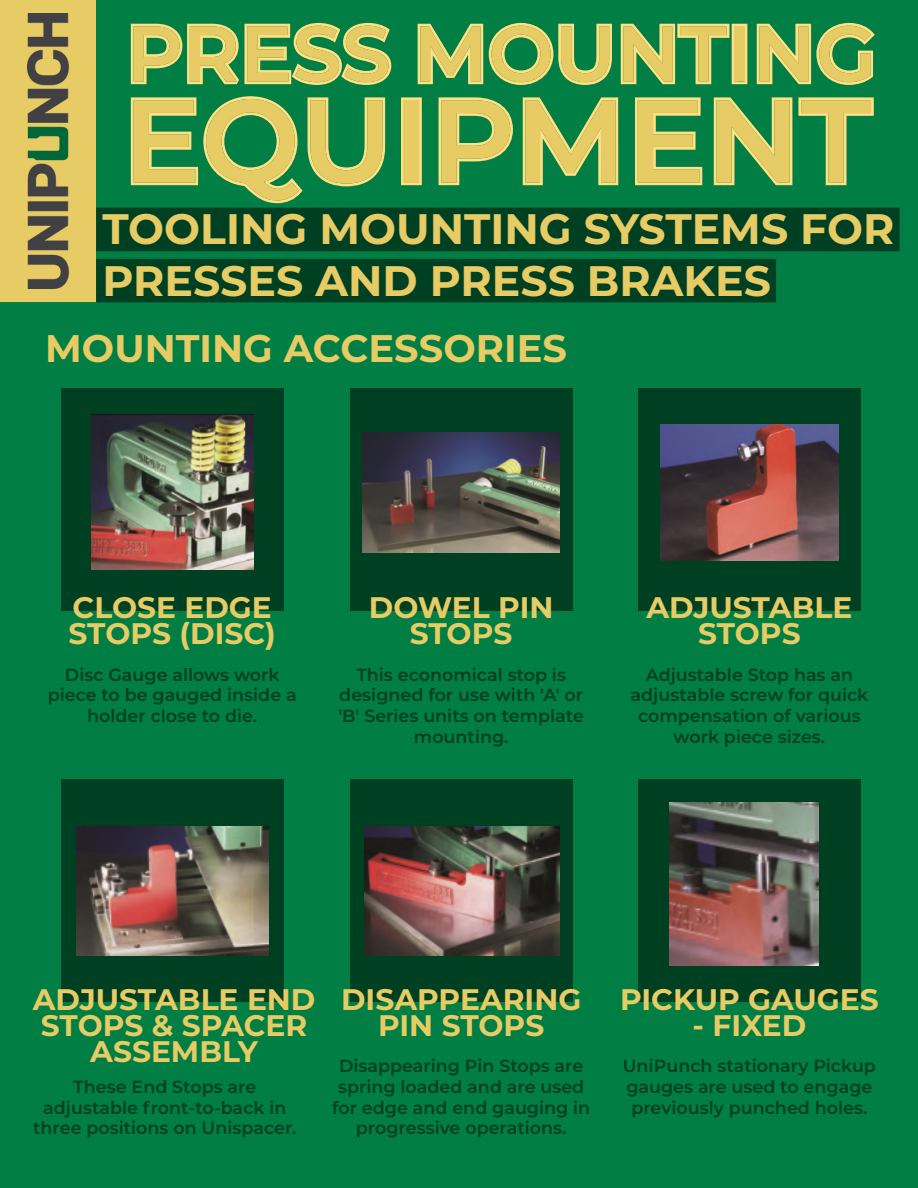
<style>
.page{position:relative;width:918px;height:1188px;background:#007e44}
.page>*{position:absolute;margin:0;border:0;box-sizing:border-box;transform-origin:0 0}
.t1{font:600 117.6px "Montserrat";color:#e7cb65}
.t2{font:600 78.6px "Montserrat";color:#e7cb65}
.t3{font:700 42.6px/51.2px "Montserrat";color:#e7cb65}
.t4{font:700 38.4px "Montserrat";color:#e7cb65}
.t5{font:700 29.7px/26.1px "Montserrat";color:#e7cb65;text-align:center}
.t6{font:600 17.55px/20.9px "Montserrat";color:#004022;text-align:center}
</style>
<div class="page">
<svg style="left:96px;top:208px;width:803px;height:94px;background:#004927"></svg>
<div style="left:0;top:0;width:96px;height:302px;background:#e7cb65"></div>
<img style="left:27px;top:14px;width:43px;height:275px">
<svg style="left:131px;top:23px;width:744px;height:180px"></svg>
<div style="left:61px;top:388px;width:222px;height:223px;background:#004022"></div>
<div style="left:350px;top:388px;width:222px;height:223px;background:#004022"></div>
<div style="left:638px;top:388px;width:222px;height:223px;background:#004022"></div>
<img style="left:91px;top:414px;width:162px;height:156px">
<img style="left:363px;top:432px;width:197px;height:120px">
<img style="left:661px;top:425px;width:177px;height:135px">
<div style="left:61px;top:780px;width:222px;height:222px;background:#004022"></div>
<div style="left:350px;top:780px;width:222px;height:222px;background:#004022"></div>
<div style="left:638px;top:780px;width:222px;height:222px;background:#004022"></div>
<img style="left:76px;top:827px;width:192px;height:128px">
<img style="left:364px;top:827px;width:196px;height:128px">
<img style="left:669px;top:802px;width:150px;height:163px">
<h2 class="t2" style="left:126px;top:-2px;width:751px">PRESS MOUNTING</h2>
<h1 class="t1" style="left:123px;top:57px;width:750px">EQUIPMENT</h1>
<h3 class="t3" style="left:102px;top:202px;width:793px">TOOLING MOUNTING SYSTEMS FOR<br>PRESSES AND PRESS BRAKES</h3>
<h3 class="t4" style="left:45px;top:320px;width:523px">MOUNTING ACCESSORIES</h3>
<h3 class="t5" style="left:69px;top:593px;width:209px;text-align:left">CLOSE EDGE<br>STOPS (DISC)</h3>
<p class="t6" style="left:48px;top:663px;width:250px">Disc Gauge allows work piece to be gauged inside a holder close to die.</p>
<h3 class="t5" style="left:369px;top:593px;width:186px">DOWEL PIN<br>STOPS</h3>
<p class="t6" style="left:338px;top:663px;width:247px">This economical stop is designed for use with 'A' or 'B' Series units on template mounting.</p>
<h3 class="t5" style="left:646px;top:593px;width:207px">ADJUSTABLE<br>STOPS</h3>
<p class="t6" style="left:630px;top:663px;width:239px">Adjustable Stop has an adjustable screw for quick compensation of various work piece sizes.</p>
<h3 class="t5" style="left:33px;top:985px;width:284px">ADJUSTABLE END<br>STOPS &amp; SPACER<br>ASSEMBLY</h3>
<p class="t6" style="left:33px;top:1075px;width:265px">These End Stops are adjustable front-to-back in three positions on Unispacer.</p>
<h3 class="t5" style="left:341px;top:985px;width:242px">DISAPPEARING<br>PIN STOPS</h3>
<p class="t6" style="left:332px;top:1055px;width:260px">Disappearing Pin Stops are spring loaded and are used for edge and end gauging in progressive operations.</p>
<h3 class="t5" style="left:620px;top:985px;width:260px">PICKUP GAUGES</h3>
<h3 class="t5" style="left:692px;top:1011px;width:115px">- FIXED</h3>
<p class="t6" style="left:623px;top:1055px;width:255px;text-align:left">UniPunch stationary Pickup gauges are used to engage previously punched holes.</p>
</div>
